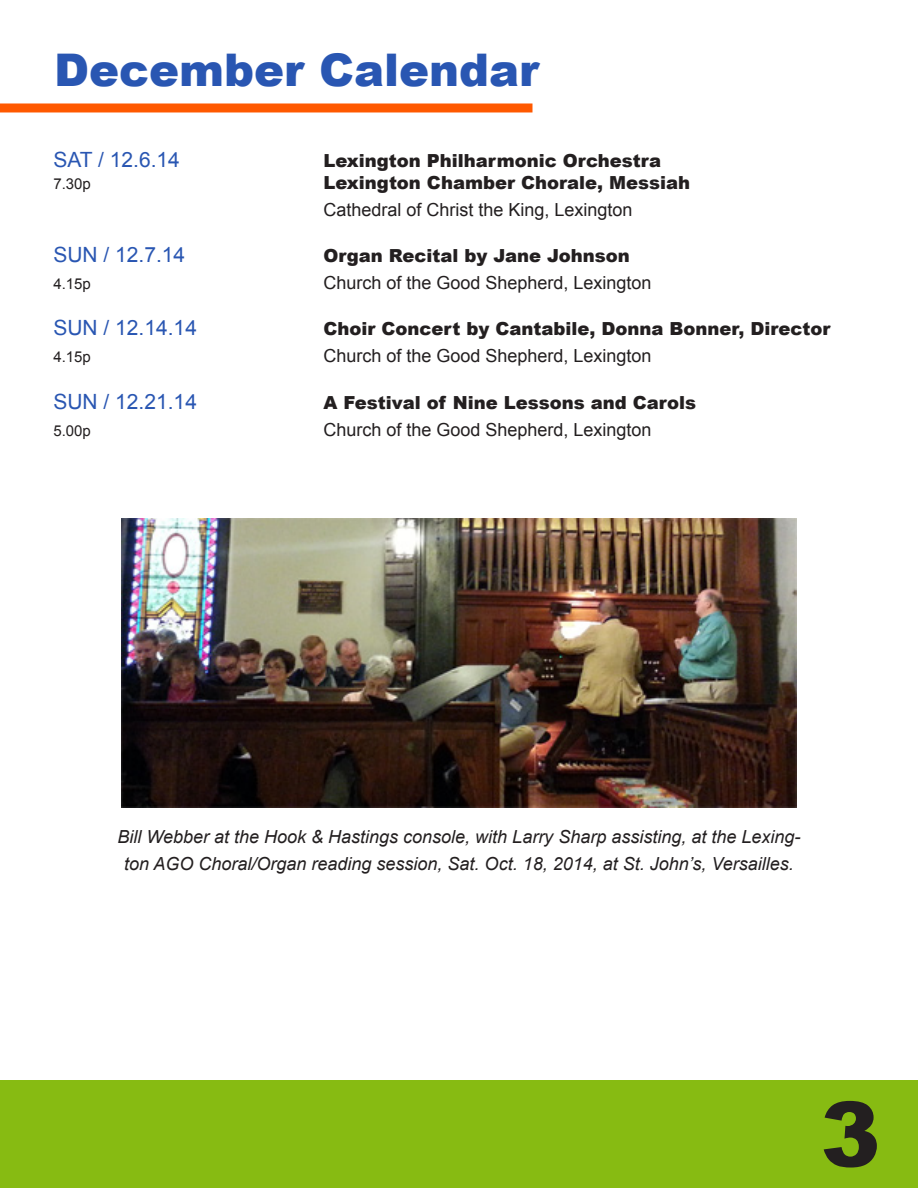
<style>
.page{position:relative;width:918px;height:1188px;background:#fff}
.page>*{position:absolute;margin:0;border:0;box-sizing:border-box;transform-origin:0 0}
.t1{font:900 90px "Arial";color:#231f20}
.t2{font:900 45px "Arial";color:#2956b2}
.t3{font:21px "Arial";color:#2956b2}
.t4{font:900 18px "Arial";color:#231f20}
.t5{font:italic 18px/27px "Arial";color:#231f20;text-align:center}
.t6{font:18px "Arial";color:#231f20}
.t7{font:15px "Arial";color:#231f20}
</style>
<div class="page">
<div style="left:0;top:1080px;width:918px;height:108px;background:#87bb12"></div>
<div style="left:0;top:103px;width:532px;height:9px;background:#ff5900"></div>
<img style="left:121px;top:518px;width:675px;height:290px">
<p class="t2" style="left:54px;top:37px;width:487px">December Calendar</p>
<p class="t3" style="left:53px;top:146px;width:128px">SAT / 12.6.14</p>
<p class="t4" style="left:323px;top:148px;width:339px">Lexington Philharmonic Orchestra</p>
<p class="t7" style="left:53px;top:174px;width:39px">7.30p</p>
<p class="t4" style="left:323px;top:169px;width:368px">Lexington Chamber Chorale, Messiah</p>
<p class="t6" style="left:323px;top:198px;width:311px">Cathedral of Christ the King, Lexington</p>
<p class="t3" style="left:53px;top:241px;width:133px">SUN / 12.7.14</p>
<p class="t4" style="left:323px;top:243px;width:308px">Organ Recital by Jane Johnson</p>
<p class="t7" style="left:53px;top:274px;width:39px">4.15p</p>
<p class="t6" style="left:323px;top:271px;width:330px">Church of the Good Shepherd, Lexington</p>
<p class="t3" style="left:53px;top:314px;width:145px">SUN / 12.14.14</p>
<p class="t4" style="left:323px;top:316px;width:509px">Choir Concert by Cantabile, Donna Bonner, Director</p>
<p class="t7" style="left:53px;top:347px;width:39px">4.15p</p>
<p class="t6" style="left:323px;top:344px;width:330px">Church of the Good Shepherd, Lexington</p>
<p class="t3" style="left:53px;top:387px;width:145px">SUN / 12.21.14</p>
<p class="t4" style="left:323px;top:389px;width:374px">A Festival of Nine Lessons and Carols</p>
<p class="t7" style="left:53px;top:420px;width:39px">5.00p</p>
<p class="t6" style="left:323px;top:417px;width:330px">Church of the Good Shepherd, Lexington</p>
<p class="t5" style="left:117px;top:823px;width:685px">Bill Webber at the Hook &amp; Hastings console, with Larry Sharp assisting, at the Lexing&shy;ton AGO Choral/Organ reading session, Sat. Oct. 18, 2014, at St. John’s, Versailles.</p>
<p class="t1" style="left:820px;top:1069px;width:62px">3</p>
</div>
